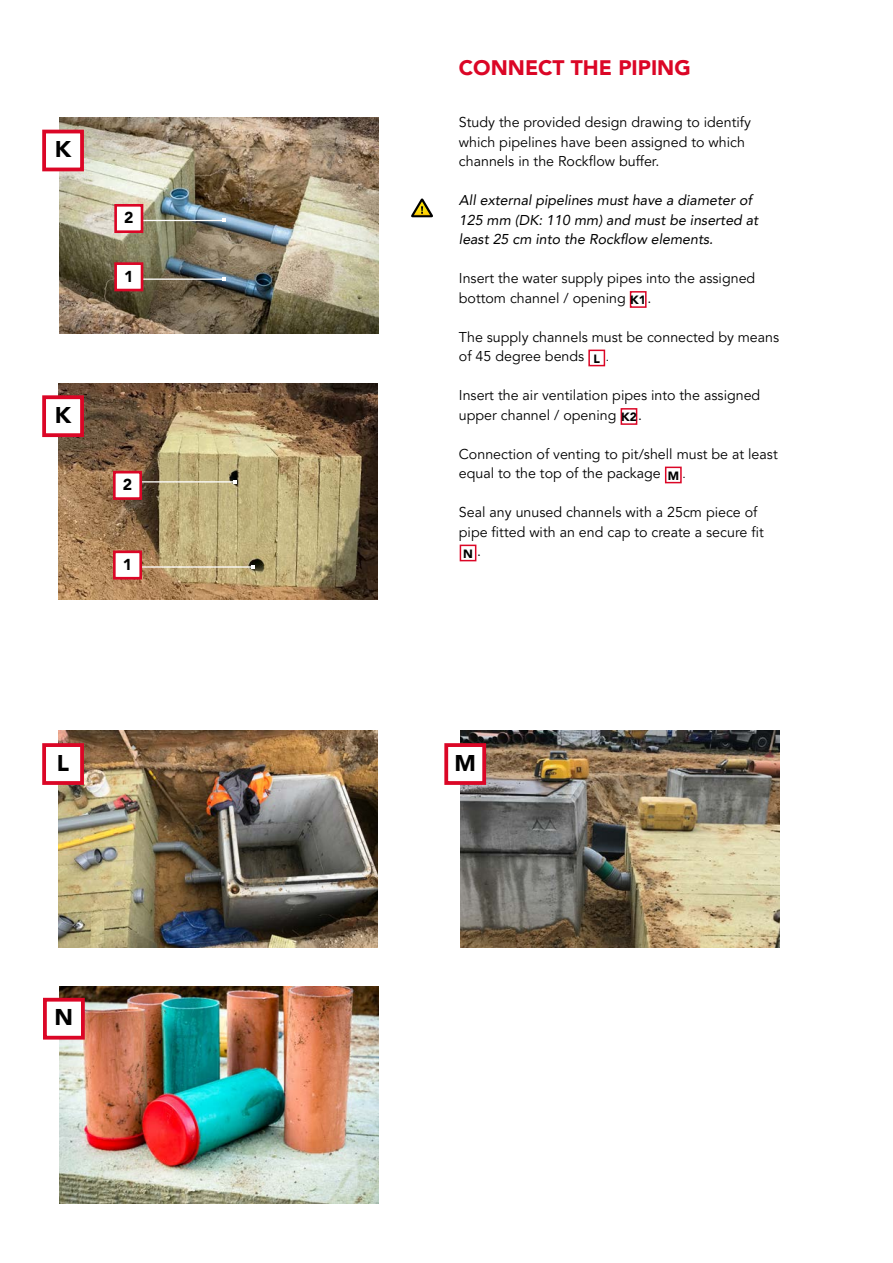
<style>
.page{position:relative;width:893px;height:1263px;background:#fff}
.page>*{position:absolute;margin:0;border:0;box-sizing:border-box;transform-origin:0 0}
.t1{font:900 22.8px "Avenir LT Pro";color:#000}
.t2{font:900 21px "Avenir LT Pro";color:#db0626}
.t3{font:900 15.9px "Avenir LT Pro";color:#000}
.t4{font:14.25px/19.5px "Avenir LT Pro";color:#000}
.t5{font:italic 14.25px/19.5px "Avenir LT Pro";color:#000}
.t6{font:900 12px "Avenir LT Pro";color:#000}
.s1{font-size:12px}
.s2{font-weight:400;font-size:14.25px}
</style>
<div class="page">
<img style="left:60px;top:117px;width:319px;height:217px">
<hr style="left:129px;top:220px;width:95px;height:1px;background:#fff">
<svg style="left:222px;top:218px;width:4px;height:4px"></svg>
<hr style="left:129px;top:278px;width:95px;height:2px;background:#fff">
<svg style="left:222px;top:277px;width:4px;height:4px"></svg>
<div style="left:114px;top:204px;width:29px;height:29px;background:#fff;border:3px solid #db0626"></div>
<div style="left:114px;top:262px;width:29px;height:29px;background:#fff;border:3px solid #db0626"></div>
<img style="left:58px;top:383px;width:319px;height:217px">
<hr style="left:113px;top:481px;width:122px;height:1px;background:#fff">
<svg style="left:233px;top:480px;width:4px;height:4px"></svg>
<hr style="left:113px;top:566px;width:140px;height:2px;background:#fff">
<svg style="left:251px;top:565px;width:4px;height:4px"></svg>
<div style="left:113px;top:471px;width:29px;height:29px;background:#fff;border:3px solid #db0626"></div>
<div style="left:113px;top:550px;width:29px;height:29px;background:#fff;border:3px solid #db0626"></div>
<img style="left:58px;top:731px;width:319px;height:216px">
<img style="left:460px;top:731px;width:319px;height:216px">
<div style="left:42px;top:743px;width:42px;height:42px;background:#fff;border:4px solid #db0626"></div>
<div style="left:444px;top:743px;width:42px;height:42px;background:#fff;border:4px solid #db0626"></div>
<div style="left:42px;top:130px;width:42px;height:41px;background:#fff;border:4px solid #db0626"></div>
<div style="left:42px;top:395px;width:42px;height:42px;background:#fff;border:4px solid #db0626"></div>
<div style="left:630px;top:291px;width:17px;height:17px;background:#fff;border:2px solid #db0626"></div>
<div style="left:588px;top:350px;width:17px;height:16px;background:#fff;border:2px solid #db0626"></div>
<div style="left:621px;top:408px;width:16px;height:17px;background:#fff;border:2px solid #db0626"></div>
<div style="left:665px;top:467px;width:17px;height:16px;background:#fff;border:2px solid #db0626"></div>
<div style="left:460px;top:545px;width:16px;height:16px;background:#fff;border:2px solid #db0626"></div>
<img style="left:59px;top:986px;width:320px;height:217px">
<div style="left:43px;top:998px;width:42px;height:41px;background:#fff;border:4px solid #db0626"></div>
<svg style="left:411px;top:198px;width:22px;height:19px"></svg>
<h1 class="t1" style="left:55px;top:136px;width:18px">K</h1>
<h1 class="t1" style="left:55px;top:401px;width:18px">K</h1>
<p class="t3" style="left:124px;top:208px;width:11px">2</p>
<p class="t3" style="left:124px;top:266px;width:11px">1</p>
<p class="t3" style="left:123px;top:475px;width:11px">2</p>
<p class="t3" style="left:123px;top:555px;width:11px">1</p>
<h2 class="t2" style="left:459px;top:55px;width:233px">CONNECT THE PIPING</h2>
<p class="t4" style="left:459px;top:113px;width:294px">Study the provided design drawing to identify which pipelines have been assigned to which channels in the Rockflow buffer.</p>
<p class="t5" style="left:459px;top:190px;width:301px">All external pipelines must have a diameter of<br>125 mm (DK: 110 mm) and must be inserted at least 25 cm into the Rockflow elements.</p>
<p class="t4" style="left:459px;top:269px;width:298px">Insert the water supply pipes into the assigned bottom channel / opening <sub>K1</sub>.</p>
<p class="t4" style="left:459px;top:327px;width:322px">The supply channels must be connected by means of 45 degree bends <sub>L</sub> <span class="s1">.</span></p>
<p class="t4" style="left:459px;top:386px;width:303px">Insert the air ventilation pipes into the assigned upper channel / opening <sub>K2</sub>.</p>
<p class="t4" style="left:459px;top:444px;width:320px">Connection of venting to pit/shell must be at least equal to the top of the package <sub>M</sub> <span class="s1">.</span></p>
<p class="t4" style="left:459px;top:503px;width:306px">Seal any unused channels with a 25cm piece of pipe fitted with an end cap to create a secure fit</p>
<p class="t6" style="left:463px;top:546px;width:19px">N <span class="s2">.</span></p>
<h1 class="t1" style="left:57px;top:749px;width:14px">L</h1>
<h1 class="t1" style="left:454px;top:749px;width:23px">M</h1>
<h1 class="t1" style="left:55px;top:1003px;width:20px">N</h1>
</div>
